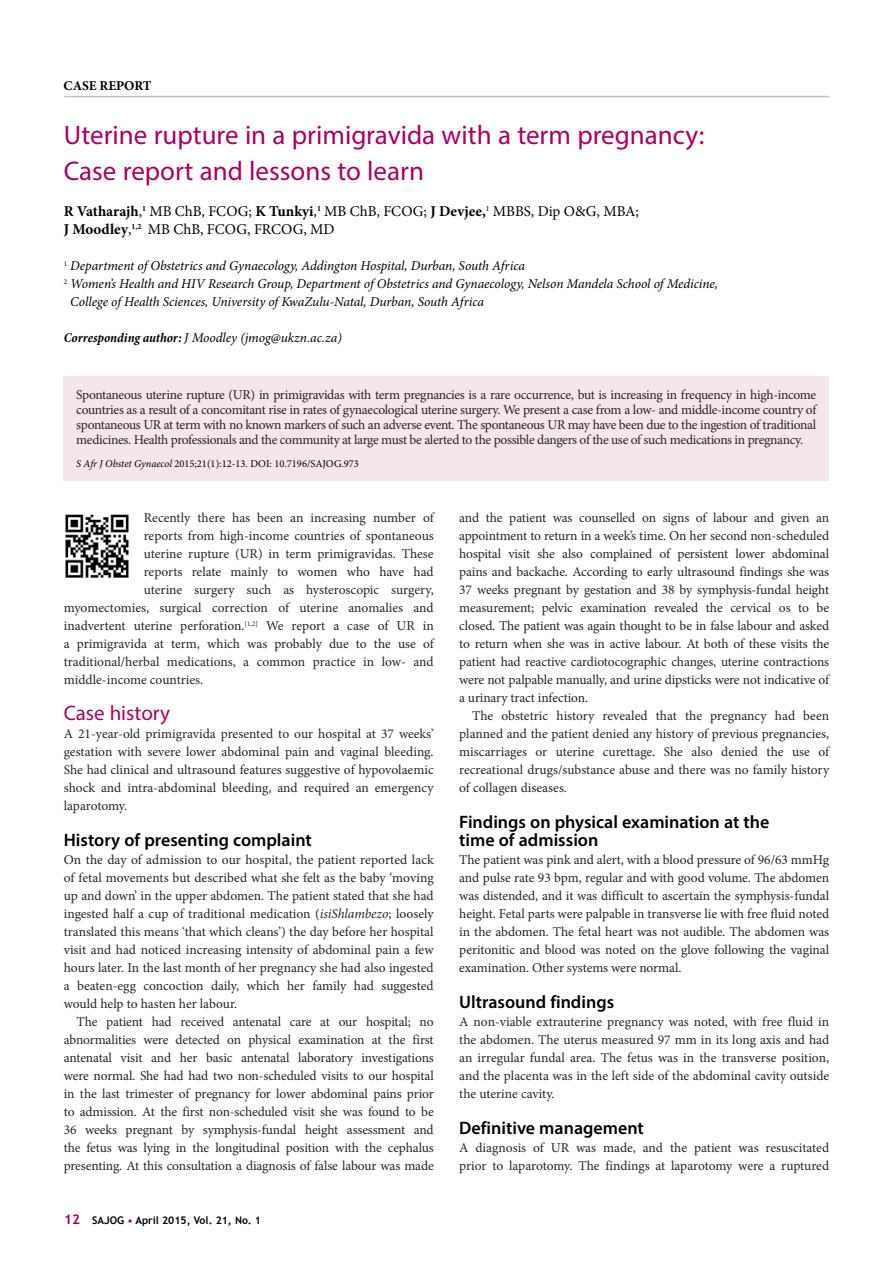
<style>
.page{position:relative;width:893px;height:1263px;background:#fff}
.page>*{position:absolute;margin:0;border:0;box-sizing:border-box;transform-origin:0 0}
.t1{font:27px/36px "Myriad Pro";color:#a60260}
.t2{font:21px "Myriad Pro";color:#a60260}
.t3{font:600 18px/18px "Myriad Pro";color:#000}
.t4{font:15px/18px "Minion Pro";color:#000}
.t5{font:13.5px/18px "Minion Pro";letter-spacing:-.005em;color:#252525;text-align:justify}
.t6{font:italic 13.5px "Minion Pro";letter-spacing:-.005em;color:#000}
.t7{font:700 13.5px "Minion Pro";letter-spacing:-.005em;color:#000}
.t8{font:10.5px "Minion Pro";color:#000}
.t9{font:700 10.5px "Trebuchet MS";color:#000}
.s1{font-weight:700}
.s2{font-weight:700;font-stretch:condensed}
.s3{font-style:italic}
.s4{font-size:13.5px;color:#a60260}
.s5{color:#a60260}
</style>
<div class="page">
<hr style="left:64px;top:96px;width:766px;height:1px;background:#bfc0c1">
<div style="left:64px;top:377px;width:765px;height:104px;background:#f5e5ed"></div>
<img style="left:65px;top:514px;width:64px;height:64px">
<p class="t7" style="left:64px;top:76px;width:90px">CASE REPORT</p>
<h1 class="t1" style="left:64px;top:117px;width:642px">Uterine rupture in a primigravida with a term pregnancy:<br>Case report and lessons to learn</h1>
<p class="t4" style="left:64px;top:202px;width:577px"><span class="s1">R Vatharajh</span>,<sup>1</sup> MB ChB, FCOG; <span class="s1">K Tunkyi</span>,<sup>1</sup> MB ChB, FCOG; <span class="s1">J Devjee,</span><sup>1</sup> MBBS, Dip O&amp;G, MBA;<br><span class="s1">J Moodley</span>,<sup>1,2</sup> MB ChB, FCOG, FRCOG, MD</p>
<p class="t6" style="left:64px;top:256px;width:463px"><sup>1</sup> Department of Obstetrics and Gynaecology, Addington Hospital, Durban, South Africa</p>
<p class="t6" style="left:64px;top:274px;width:656px"><sup>2</sup> Women’s Health and HIV Research Group, Department of Obstetrics and Gynaecology, Nelson Mandela School of Medicine,</p>
<p class="t6" style="left:70px;top:292px;width:415px">College of Health Sciences, University of KwaZulu-Natal, Durban, South Africa</p>
<p class="t6" style="left:64px;top:328px;width:280px"><span class="s2">Corresponding author:</span> J Moodley (jmog@ukzn.ac.za)</p>
<p class="t5" style="left:76px;top:388px;width:741px;line-height:15px">Spontaneous uterine rupture (UR) in primigravidas with term pregnancies is a rare occurrence, but is increasing in frequency in high-income countries as a result of a concomitant rise in rates of gynaecological uterine surgery. We present a case from a low- and middle-income country of spontaneous UR at term with no known markers of such an adverse event. The spontaneous UR may have been due to the ingestion of traditional medicines. Health professionals and the community at large must be alerted to the possible dangers of the use of such medications in pregnancy.</p>
<p class="t8" style="left:76px;top:457px;width:284px"><span class="s3">S Afr J Obstet Gynaecol</span> 2015;21(1):12-13. DOI: 10.7196/SAJOG.973</p>
<p class="t5" style="left:144px;top:509px;width:291px">Recently there has been an increasing number of</p>
<p class="t5" style="left:144px;top:527px;width:291px">reports from high-income countries of spontaneous</p>
<p class="t5" style="left:144px;top:545px;width:291px">uterine rupture (UR) in term primigravidas. These</p>
<p class="t5" style="left:144px;top:563px;width:291px">reports relate mainly to women who have had</p>
<p class="t5" style="left:144px;top:581px;width:291px">uterine surgery such as hysteroscopic surgery,</p>
<p class="t5" style="left:64px;top:599px;width:371px">myomectomies, surgical correction of uterine anomalies and</p>
<p class="t5" style="left:64px;top:617px;width:371px">inadvertent uterine perforation.<sup>[1,2]</sup> We report a case of UR in</p>
<p class="t5" style="left:64px;top:635px;width:371px">a primigravida at term, which was probably due to the use of</p>
<p class="t5" style="left:64px;top:653px;width:371px">traditional/herbal medications, a common practice in low- and</p>
<p class="t5" style="left:64px;top:671px;width:141px">middle-income countries.</p>
<h2 class="t2" style="left:64px;top:700px;width:108px">Case history</h2>
<p class="t5" style="left:64px;top:725px;width:371px">A 21-year-old primigravida presented to our hospital at 37 weeks’ gestation with severe lower abdominal pain and vaginal bleeding.<br>She had clinical and ultrasound features suggestive of hypovolaemic shock and intra-abdominal bleeding, and required an emergency laparotomy.</p>
<h3 class="t3" style="left:64px;top:831px;width:250px">History of presenting complaint</h3>
<p class="t5" style="left:64px;top:851px;width:371px">On the day of admission to our hospital, the patient reported lack of fetal movements but described what she felt as the baby ‘moving up and down’ in the upper abdomen. The patient stated that she had ingested half a cup of traditional medication (<span class="s3">isiShlambezo</span>; loosely translated this means ‘that which cleans’) the day before her hospital visit and had noticed increasing intensity of abdominal pain a few hours later. In the last month of her pregnancy she had also ingested a beaten-egg concoction daily, which her family had suggested would help to hasten her labour.</p>
<p class="t5" style="left:64px;top:1013px;width:371px;text-indent:13px">The patient had received antenatal care at our hospital; no abnormalities were detected on physical examination at the first antenatal visit and her basic antenatal laboratory investigations were normal. She had had two non-scheduled visits to our hospital in the last trimester of pregnancy for lower abdominal pains prior to admission. At the first non-scheduled visit she was found to be 36 weeks pregnant by symphysis-fundal height assessment and the fetus was lying in the longitudinal position with the cephalus presenting. At this consultation a diagnosis of false labour was made</p>
<p class="t9" style="left:64px;top:1214px;width:198px"><span class="s4">12</span> SAJOG <span class="s5">•</span> April 2015, Vol. 21, No. 1</p>
<p class="t5" style="left:459px;top:509px;width:371px">and the patient was counselled on signs of labour and given an appointment to return in a week’s time. On her second non-scheduled hospital visit she also complained of persistent lower abdominal pains and backache. According to early ultrasound findings she was 37 weeks pregnant by gestation and 38 by symphysis-fundal height measurement; pelvic examination revealed the cervical os to be closed. The patient was again thought to be in false labour and asked to return when she was in active labour. At both of these visits the patient had reactive cardiotocographic changes, uterine contractions were not palpable manually, and urine dipsticks were not indicative of a urinary tract infection.</p>
<p class="t5" style="left:459px;top:707px;width:371px;text-indent:13px">The obstetric history revealed that the pregnancy had been planned and the patient denied any history of previous pregnancies, miscarriages or uterine curettage. She also denied the use of recreational drugs/substance abuse and there was no family history of collagen diseases.</p>
<h3 class="t3" style="left:459px;top:813px;width:312px">Findings on physical examination at the time of admission</h3>
<p class="t5" style="left:459px;top:851px;width:371px">The patient was pink and alert, with a blood pressure of 96/63 mmHg and pulse rate 93 bpm, regular and with good volume. The abdomen was distended, and it was difficult to ascertain the symphysis-fundal height. Fetal parts were palpable in transverse lie with free fluid noted in the abdomen. The fetal heart was not audible. The abdomen was peritonitic and blood was noted on the glove following the vaginal examination. Other systems were normal.</p>
<h3 class="t3" style="left:459px;top:993px;width:156px">Ultrasound findings</h3>
<p class="t5" style="left:459px;top:1013px;width:371px">A non-viable extrauterine pregnancy was noted, with free fluid in the abdomen. The uterus measured 97 mm in its long axis and had an irregular fundal area. The fetus was in the transverse position, and the placenta was in the left side of the abdominal cavity outside the uterine cavity.</p>
<h3 class="t3" style="left:459px;top:1119px;width:186px">Definitive management</h3>
<p class="t5" style="left:459px;top:1139px;width:371px">A diagnosis of UR was made, and the patient was resuscitated prior to laparotomy. The findings at laparotomy were a ruptured</p>
</div>
